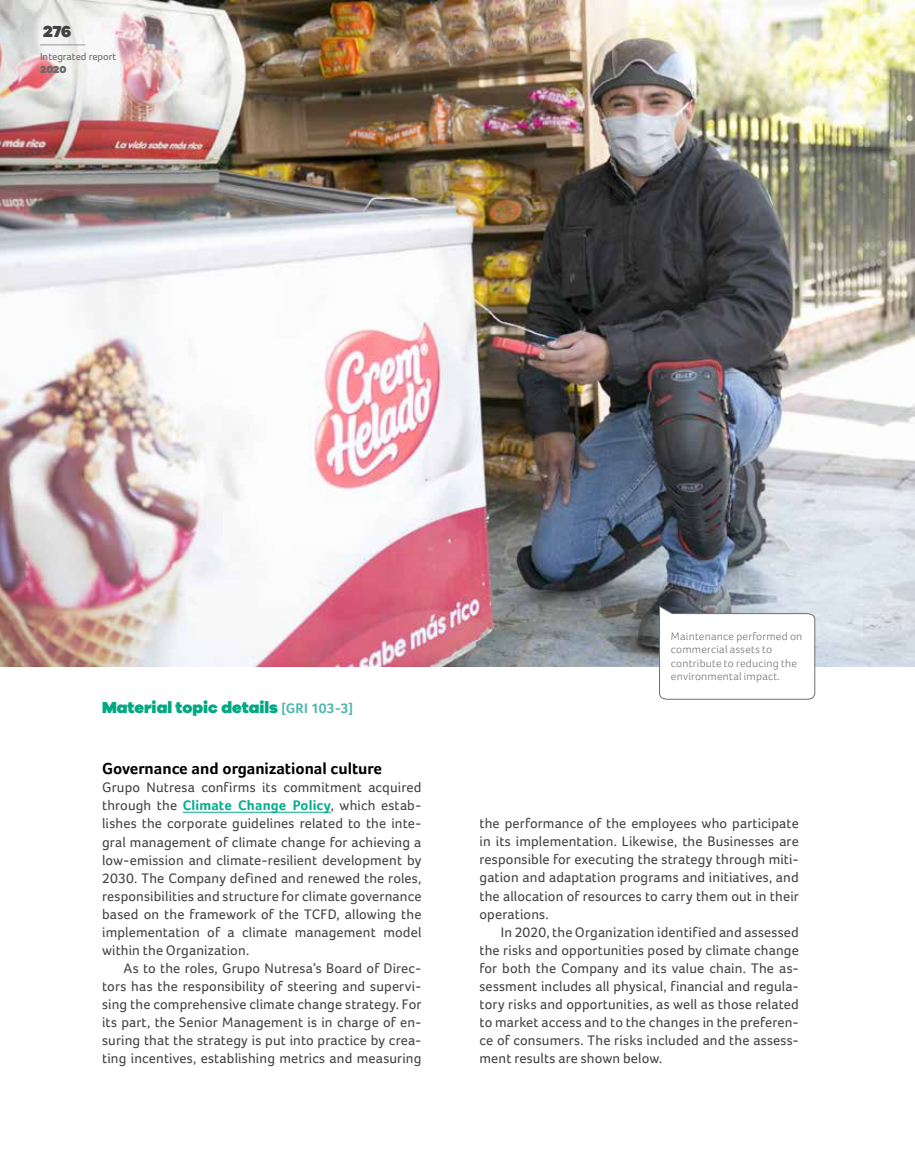
<style>
.page{position:relative;width:915px;height:1170px;background:#fff}
.page>*{position:absolute;margin:0;border:0;box-sizing:border-box;transform-origin:0 0}
.t1{font:700 16.5px "Foco";color:#000}
.t2{font:900 16.5px "Galano Grotesque";color:#00a883}
.t3{font:900 16.5px "Galano Grotesque";color:#414042}
.t4{font:14.25px/18px "Foco";letter-spacing:.01em;color:#414042;text-align:justify}
.t5{font:300 11.25px/13.5px "Foco";letter-spacing:.02em;color:#696a6d}
.t6{font:10.5px "Foco";color:#696a6d}
.t7{font:900 10.5px "Galano Grotesque";color:#696a6d}
.s1{font-family:"Foco";font-weight:700;font-size:14.25px;color:#52b7ac}
.s2{font-weight:700;color:#00ae8d}
</style>
<div class="page">
<hr style="left:183px;top:811px;width:148px;height:1px;background:#00ae8d">
<img style="left:0;top:0;width:914px;height:666px">
<svg style="left:659px;top:605px;width:155px;height:94px"></svg>
<hr style="left:40px;top:44px;width:45px;height:1px;background:#939598">
<p class="t3" style="left:43px;top:21px;width:30px">276</p>
<p class="t6" style="left:40px;top:50px;width:78px">Integrated report</p>
<p class="t7" style="left:40px;top:62px;width:28px">2020</p>
<p class="t2" style="left:102px;top:697px;width:252px">Material topic details <span class="s1">[GRI 103-3]</span></p>
<p class="t1" style="left:102px;top:759px;width:281px">Governance and organizational culture</p>
<p class="t4" style="left:102px;top:778px;width:321px">Grupo Nutresa confirms its commitment acquired through the <span class="s2">Climate Change Policy</span>, which estab&shy;lishes the corporate guidelines related to the inte&shy;gral management of climate change for achieving a low-emission and climate-resilient development by 2030. The Company defined and renewed the roles, responsibilities and structure for climate governance based on the framework of the TCFD, allowing the implementation of a climate management model within the Organization.</p>
<p class="t4" style="left:102px;top:958px;width:321px;text-indent:21px">As to the roles, Grupo Nutresa’s Board of Direc&shy;tors has the responsibility of steering and supervi&shy;sing the comprehensive climate change strategy. For its part, the Senior Management is in charge of en&shy;suring that the strategy is put into practice by crea&shy;ting incentives, establishing metrics and measuring</p>
<p class="t5" style="left:670px;top:629px;width:133px">Maintenance performed on commercial assets to contribute to reducing the environmental impact.</p>
<p class="t4" style="left:479px;top:814px;width:321px">the performance of the employees who participate in its implementation. Likewise, the Businesses are responsible for executing the strategy through miti&shy;gation and adaptation programs and initiatives, and the allocation of resources to carry them out in their operations.</p>
<p class="t4" style="left:479px;top:922px;width:321px;text-indent:21px">In 2020, the Organization identified and assessed the risks and opportunities posed by climate change for both the Company and its value chain. The as&shy;sessment includes all physical, financial and regula&shy;tory risks and opportunities, as well as those related to market access and to the changes in the preferen&shy;ce of consumers. The risks included and the assess&shy;ment results are shown below.</p>
</div>
